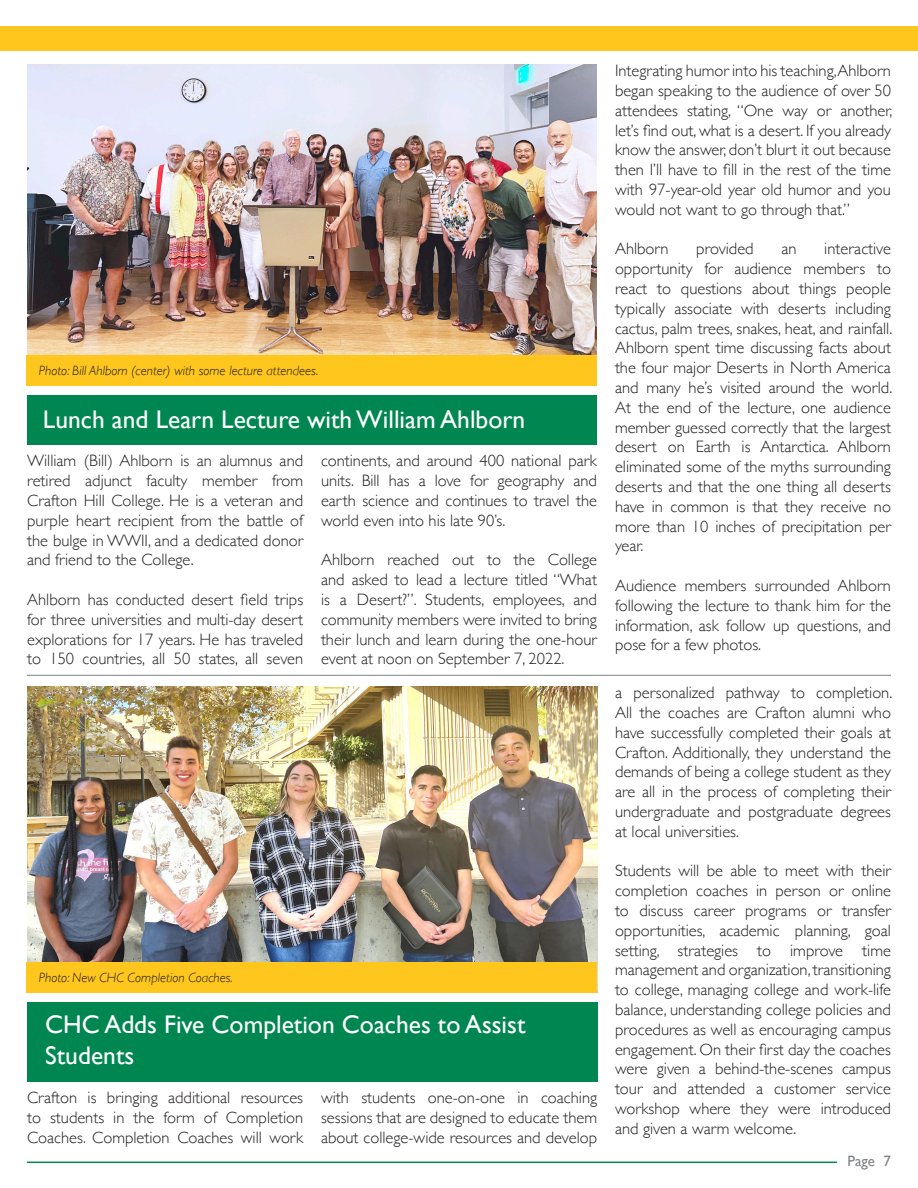
<style>
.page{position:relative;width:918px;height:1188px;background:#fff}
.page>*{position:absolute;margin:0;border:0;box-sizing:border-box;transform-origin:0 0}
.t1{font:25.5px/31.5px "Gill Sans";color:#fff}
.t2{font:300 16.5px/19.8px "Gill Sans";color:#231f20;text-align:justify}
.t3{font:15px "Gill Sans";color:#808285}
.t4{font:italic 300 13.5px "Gill Sans";color:#231f20}
</style>
<div class="page">
<img style="left:27px;top:65px;width:570px;height:290px">
<img style="left:27px;top:687px;width:570px;height:275px">
<hr style="left:27px;top:675px;width:864px;height:1px;background:#808285">
<div style="left:0;top:27px;width:918px;height:24px;background:#ffc61e"></div>
<hr style="left:27px;top:1162px;width:810px;height:1px;background:#008751">
<div style="left:27px;top:396px;width:570px;height:49px;background:#008751"></div>
<div style="left:27px;top:355px;width:570px;height:31px;background:#ffc61e"></div>
<div style="left:27px;top:962px;width:570px;height:30px;background:#ffc61e"></div>
<div style="left:27px;top:1002px;width:570px;height:80px;background:#008751"></div>
<p class="t4" style="left:39px;top:363px;width:281px">Photo: Bill Ahlborn (center) with some lecture attendees.</p>
<p class="t1" style="left:43px;top:404px;width:484px">Lunch and Learn Lecture with William Ahlborn</p>
<p class="t2" style="left:27px;top:450px;width:278px">William (Bill) Ahlborn is an alumnus and retired adjunct faculty member from Crafton Hill College. He is a veteran and purple heart recipient from the battle of the bulge in WWII, and a dedicated donor and friend to the College.</p>
<p class="t2" style="left:27px;top:589px;width:278px">Ahlborn has conducted desert field trips for three universities and multi-day desert explorations for 17 years. He has traveled to 150 countries, all 50 states, all seven</p>
<p class="t2" style="left:321px;top:450px;width:278px">continents, and around 400 national park units. Bill has a love for geography and earth science and continues to travel the world even into his late 90’s.</p>
<p class="t2" style="left:321px;top:549px;width:278px">Ahlborn reached out to the College and asked to lead a lecture titled “What is a Desert?”. Students, employees, and community members were invited to bring their lunch and learn during the one-hour event at noon on September 7, 2022.</p>
<p class="t4" style="left:39px;top:970px;width:196px">Photo: New CHC Completion Coaches.</p>
<p class="t1" style="left:45px;top:1008px;width:482px">CHC Adds Five Completion Coaches to Assist<br>Students</p>
<p class="t2" style="left:27px;top:1087px;width:278px">Crafton is bringing additional resources to students in the form of Completion Coaches. Completion Coaches will work</p>
<p class="t2" style="left:321px;top:1087px;width:278px">with students one-on-one in coaching sessions that are designed to educate them about college-wide resources and develop</p>
<p class="t2" style="left:615px;top:60px;width:279px">Integrating humor into his teaching,Ahlborn began speaking to the audience of over 50 attendees stating, “One way or another, let’s find out, what is a desert. If you already know the answer, don’t blurt it out because then I’ll have to fill in the rest of the time with 97-year-old year old humor and you would not want to go through that.”</p>
<p class="t2" style="left:615px;top:238px;width:55px">Ahlborn</p>
<p class="t2" style="left:696px;top:238px;width:59px">provided</p>
<p class="t2" style="left:781px;top:238px;width:17px">an</p>
<p class="t2" style="left:615px;top:238px;width:279px;text-indent:209px">interactive opportunity for audience members to react to questions about things people typically associate with deserts including cactus, palm trees, snakes, heat, and rainfall.<br>Ahlborn spent time discussing facts about the four major Deserts in North America and many he’s visited around the world.<br>At the end of the lecture, one audience member guessed correctly that the largest desert on Earth is Antarctica. Ahlborn eliminated some of the myths surrounding deserts and that the one thing all deserts have in common is that they receive no more than 10 inches of precipitation per year.</p>
<p class="t2" style="left:615px;top:575px;width:278px">Audience members surrounded Ahlborn following the lecture to thank him for the information, ask follow up questions, and pose for a few photos.</p>
<p class="t2" style="left:615px;top:682px;width:279px">a personalized pathway to completion.<br>All the coaches are Crafton alumni who have successfully completed their goals at Crafton. Additionally, they understand the demands of being a college student as they are all in the process of completing their undergraduate and postgraduate degrees at local universities.</p>
<p class="t2" style="left:615px;top:860px;width:278px">Students will be able to meet with their completion coaches in person or online to discuss career programs or transfer opportunities, academic planning, goal setting, strategies to improve time management and organization, transitioning to college, managing college and work-life balance, understanding college policies and procedures as well as encouraging campus engagement. On their first day the coaches were given a behind-the-scenes campus tour and attended a customer service workshop where they were introduced and given a warm welcome.</p>
<p class="t3" style="left:848px;top:1152px;width:45px">Page 7</p>
</div>
